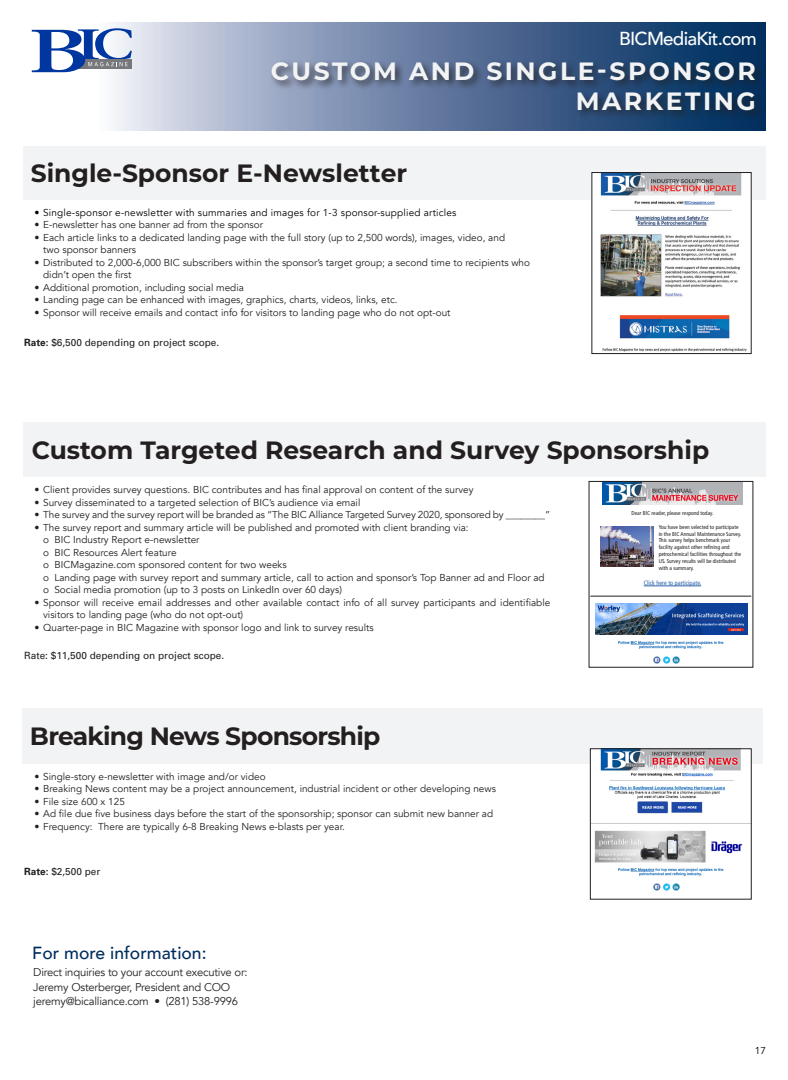
<style>
.page{position:relative;width:788px;height:1080px;background:#fff}
.page>*{position:absolute;margin:0;border:0;box-sizing:border-box;transform-origin:0 0}
.t1{font:700 25px "Montserrat";color:#231f20}
.t2{font:700 25px/30px "Montserrat";letter-spacing:.1em;color:#f2f3f4;text-align:right}
.t3{font:700 25px "Montserrat";letter-spacing:-.03em;color:#231f20}
.t4{font:500 18.75px "Avenir";letter-spacing:-.04em;color:#fff}
.t5{font:500 17.5px "Avenir";color:#002d5e}
.t6{font:11.25px "Avenir";letter-spacing:-.02em;color:#231f20}
.t7{font:10px/12.5px "Avenir";color:#231f20}
.t8{font:10px "Univers";color:#231f20}
.t9{font:10px "Avenir";letter-spacing:.02em;color:#000}
.t10{font:condensed 6.25px "Frutiger";color:#2a61a9}
.t11{font:condensed 5.62px/6.8px "Frutiger";color:#231f20}
.s1{font-weight:700}
</style>
<div class="page">
<svg style="left:31px;top:22px;width:734px;height:109px;background:#8b9db8"></svg>
<div style="left:269px;top:59px;width:495px;height:62px;background:#231f20;opacity:.75"></div>
<div style="left:23px;top:147px;width:743px;height:53px;background:#f2f3f4"></div>
<div style="left:23px;top:423px;width:743px;height:54px;background:#f2f3f4"></div>
<div style="left:22px;top:708px;width:740px;height:56px;background:#f2f3f4"></div>
<img style="left:592px;top:751px;width:157px;height:140px">
<img style="left:618px;top:641px;width:106px;height:23px">
<img style="left:593px;top:174px;width:156px;height:178px">
<div style="left:591px;top:172px;width:160px;height:182px;border:1px solid #231f20"></div>
<hr style="left:643px;top:586px;width:58px;height:1px;background:#2a61a9">
<img style="left:602px;top:483px;width:140px;height:21px">
<img style="left:600px;top:526px;width:53px;height:41px">
<img style="left:595px;top:603px;width:152px;height:32px">
<hr style="left:590px;top:596px;width:161px;height:1px;background:#231f20">
<svg style="left:32px;top:28px;width:100px;height:44px"></svg>
<p class="t4" style="left:619px;top:22px;width:139px">BICMediaKit.com</p>
<p class="t2" style="left:271px;top:55px;width:486px">CUSTOM AND SINGLE-SPONSOR<br>MARKETING</p>
<p class="t1" style="left:31px;top:155px;width:378px">Single-Sponsor E-Newsletter</p>
<p class="t9" style="left:34px;top:206px;width:423px">• Single-sponsor e-newsletter with summaries and images for 1-3 sponsor-supplied articles</p>
<p class="t7" style="left:34px;top:219px;width:230px">• E-newsletter has one banner ad from the sponsor</p>
<p class="t7" style="left:43px;top:231px;width:463px;text-indent:-9px">• Each article links to a dedicated landing page with the full story (up to 2,500 words), images, video, and two sponsor banners</p>
<p class="t7" style="left:43px;top:256px;width:488px;text-indent:-9px">• Distributed to 2,000-6,000 BIC subscribers within the sponsor’s target group; a second time to recipients who didn’t open the first</p>
<p class="t7" style="left:34px;top:281px;width:211px">• Additional promotion, including social media</p>
<p class="t7" style="left:34px;top:294px;width:365px">• Landing page can be enhanced with images, graphics, charts, videos, links, etc.</p>
<p class="t7" style="left:34px;top:306px;width:417px">• Sponsor will receive emails and contact info for visitors to landing page who do not opt-out</p>
<p class="t8" style="left:24px;top:337px;width:197px"><span class="s1">Rate:</span> $6,500 depending on project scope.</p>
<p class="t1" style="left:32px;top:432px;width:679px">Custom Targeted Research and Survey Sponsorship</p>
<p class="t7" style="left:34px;top:484px;width:440px">• Client provides survey questions. BIC contributes and has final approval on content of the survey</p>
<p class="t7" style="left:34px;top:496px;width:327px">• Survey disseminated to a targeted selection of BIC’s audience via email</p>
<p class="t7" style="left:34px;top:509px;width:517px">• The survey and the survey report will be branded as “The BIC Alliance Targeted Survey 2020, sponsored by ________”</p>
<p class="t7" style="left:34px;top:521px;width:436px">• The survey report and summary article will be published and promoted with client branding via:</p>
<p class="t7" style="left:43px;top:534px;width:158px">o BIC Industry Report e-newsletter</p>
<p class="t7" style="left:43px;top:546px;width:135px">o BIC Resources Alert feature</p>
<p class="t7" style="left:43px;top:559px;width:245px">o BICMagazine.com sponsored content for two weeks</p>
<p class="t7" style="left:43px;top:571px;width:503px">o Landing page with survey report and summary article, call to action and sponsor’s Top Banner ad and Floor ad</p>
<p class="t7" style="left:43px;top:584px;width:300px">o Social media promotion (up to 3 posts on LinkedIn over 60 days)</p>
<p class="t7" style="left:43px;top:596px;width:508px;text-indent:-9px">• Sponsor will receive email addresses and other available contact info of all survey participants and identifiable visitors to landing page (who do not opt-out)</p>
<p class="t7" style="left:34px;top:621px;width:341px">• Quarter-page in BIC Magazine with sponsor logo and link to survey results</p>
<p class="t8" style="left:24px;top:650px;width:202px">Rate: $11,500 depending on project scope.</p>
<p class="t3" style="left:30px;top:718px;width:352px">Breaking News Sponsorship</p>
<p class="t7" style="left:34px;top:770px;width:233px">• Single-story e-newsletter with image and/or video</p>
<p class="t7" style="left:34px;top:783px;width:463px">• Breaking News content may be a project announcement, industrial incident or other developing news</p>
<p class="t7" style="left:34px;top:795px;width:92px">• File size 600 x 125</p>
<p class="t7" style="left:34px;top:808px;width:460px">• Ad file due five business days before the start of the sponsorship; sponsor can submit new banner ad</p>
<p class="t7" style="left:34px;top:820px;width:312px">• Frequency: There are typically 6-8 Breaking News e-blasts per year.</p>
<p class="t8" style="left:24px;top:866px;width:78px"><span class="s1">Rate:</span> $2,500 per</p>
<p class="t5" style="left:32px;top:938px;width:176px">For more information:</p>
<p class="t6" style="left:33px;top:966px;width:216px">Direct inquiries to your account executive or:</p>
<p class="t6" style="left:33px;top:980px;width:198px">Jeremy Osterberger, President and COO</p>
<p class="t6" style="left:33px;top:994px;width:206px">jeremy@bicalliance.com • (281) 538-9996</p>
<p class="t11" style="left:631px;top:510px;width:83px">Dear BIC reader, please respond today.</p>
<p class="t11" style="left:658px;top:524px;width:84px">You have been selected to participate in the BIC Annual Maintenance Survey.<br>This survey helps benchmark your facility against other refining and petrochemical facilities throughout the US. Survey results will be distributed</p>
<p class="t11" style="left:658px;top:565px;width:37px">with a summary.</p>
<p class="t10" style="left:643px;top:579px;width:59px">Click here to participate.</p>
<p class="t9" style="left:754px;top:1045px;width:13px">17</p>
</div>
